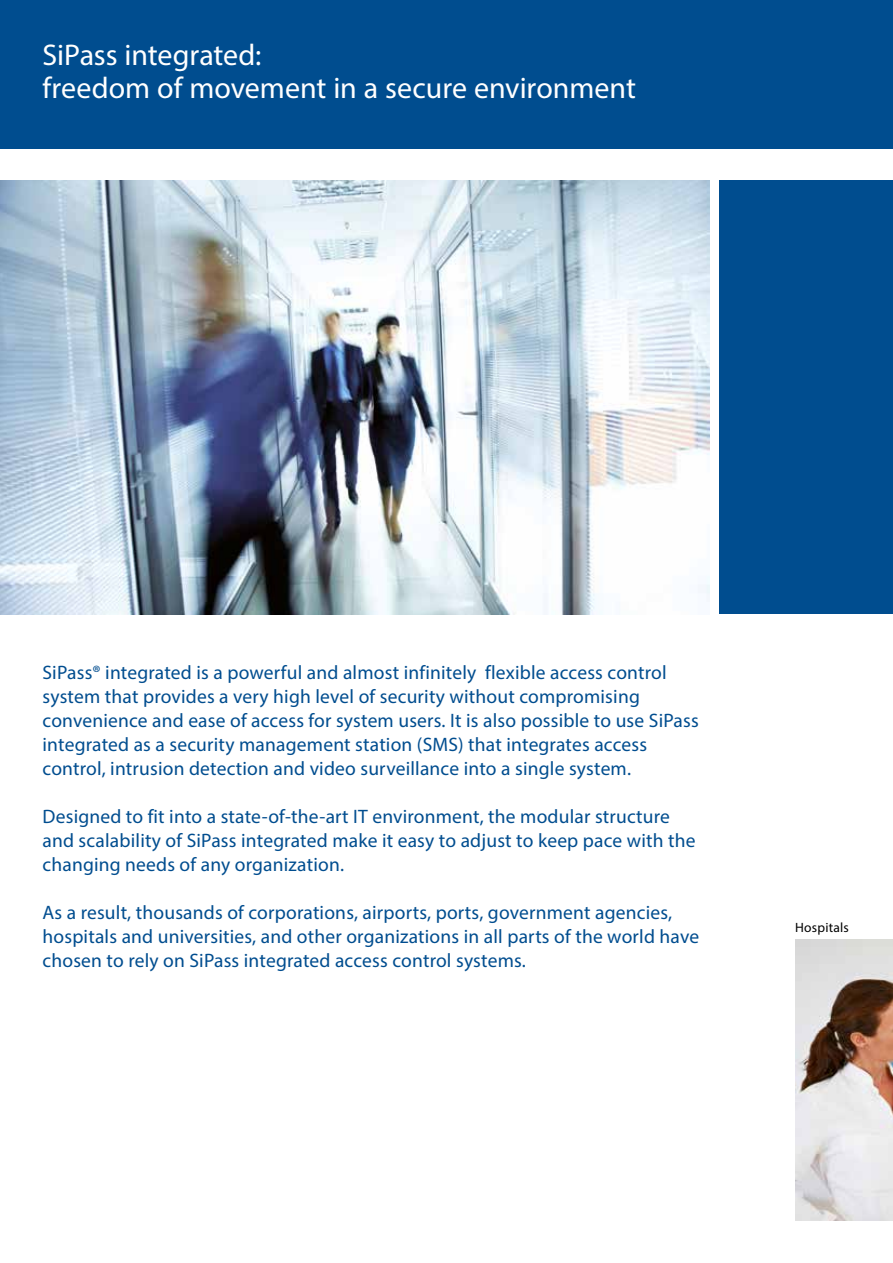
<style>
.page{position:relative;width:893px;height:1263px;background:#fff}
.page>*{position:absolute;margin:0;border:0;box-sizing:border-box;transform-origin:0 0}
.t1{font:30px/33px "Myriad Pro";color:#fff}
.t2{font:19.5px/24px "Myriad Pro";letter-spacing:.01em;color:#004d8f}
.t3{font:13.5px "Myriad Pro";letter-spacing:.015em;color:#000}
</style>
<div class="page">
<div style="left:0;top:0;width:893px;height:149px;background:#004d8f"></div>
<img style="left:0;top:180px;width:709px;height:434px">
<div style="left:719px;top:180px;width:174px;height:434px;background:#004d8f"></div>
<img style="left:795px;top:940px;width:98px;height:281px">
<h1 class="t1" style="left:43px;top:38px;width:595px">SiPass integrated:<br>freedom of movement in a secure environment</h1>
<p class="t2" style="left:43px;top:660px;width:658px">SiPass® integrated is a powerful and almost infinitely flexible access control system that provides a very high level of security without compromising convenience and ease of access for system users. It is also possible to use SiPass integrated as a security management station (SMS) that integrates access control, intrusion detection and video surveillance into a single system.</p>
<p class="t2" style="left:43px;top:804px;width:655px">Designed to fit into a state-of-the-art IT environment, the modular structure and scalability of SiPass integrated make it easy to adjust to keep pace with the changing needs of any organization.</p>
<p class="t2" style="left:43px;top:900px;width:658px">As a result, thousands of corporations, airports, ports, government agencies, hospitals and universities, and other organizations in all parts of the world have chosen to rely on SiPass integrated access control systems.</p>
<p class="t3" style="left:795px;top:919px;width:55px">Hospitals</p>
</div>
